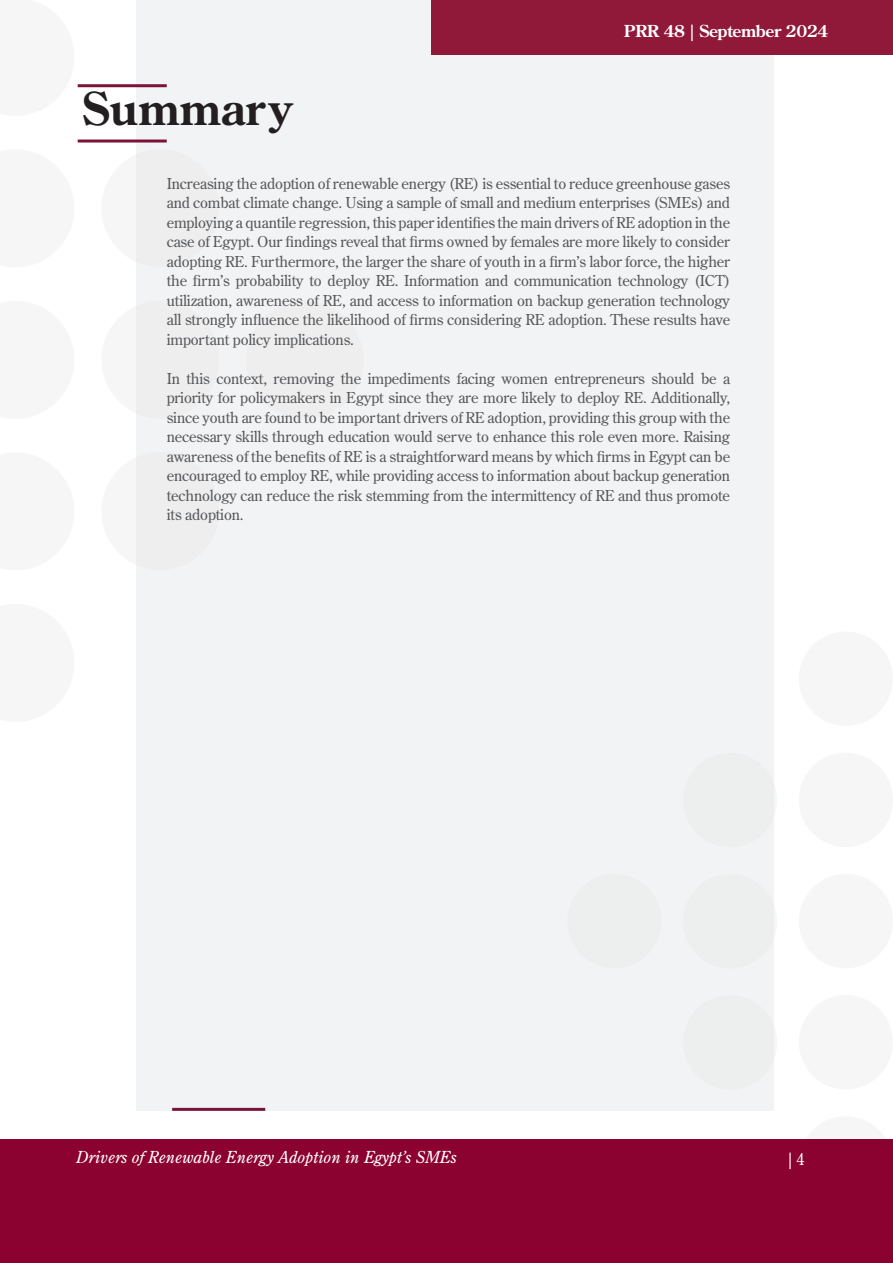
<style>
.page{position:relative;width:893px;height:1263px;background:#fff}
.page>*{position:absolute;margin:0;border:0;box-sizing:border-box;transform-origin:0 0}
.t1{font:700 45px "Century Old Style Std";color:#231f20}
.t2{font:italic 16.5px "Century Old Style Std";color:#fff}
.t3{font:700 16.5px "Century Old Style Std";letter-spacing:-.02em;color:#fff}
.t4{font:16.5px "Century Old Style Std";color:#fff}
.t5{font:15px/19.5px "Century Old Style Std";letter-spacing:-.01em;color:#57585a;text-align:justify}
</style>
<div class="page">
<div style="left:101px;top:149px;width:118px;height:118px;background:#f6f6f6;border-radius:50%"></div>
<div style="left:101px;top:301px;width:118px;height:118px;background:#f6f6f6;border-radius:50%"></div>
<div style="left:101px;top:452px;width:118px;height:118px;background:#f6f6f6;border-radius:50%"></div>
<div style="left:137px;top:0;width:637px;height:1110px;background:#f2f3f4"></div>
<div style="left:431px;top:0;width:462px;height:54px;background:#901839"></div>
<div style="left:799px;top:1116px;width:94px;height:95px;background:#f6f6f6;border-radius:50%"></div>
<div style="left:799px;top:995px;width:94px;height:94px;background:#f6f6f6;border-radius:50%"></div>
<div style="left:799px;top:874px;width:94px;height:94px;background:#f6f6f6;border-radius:50%"></div>
<div style="left:799px;top:753px;width:94px;height:94px;background:#f6f6f6;border-radius:50%"></div>
<div style="left:683px;top:995px;width:94px;height:95px;background:#edefef;border-radius:50%"></div>
<div style="left:683px;top:874px;width:94px;height:94px;background:#edefef;border-radius:50%"></div>
<div style="left:683px;top:753px;width:94px;height:94px;background:#edefef;border-radius:50%"></div>
<div style="left:567px;top:874px;width:95px;height:94px;background:#edefef;border-radius:50%"></div>
<div style="left:0;top:1139px;width:893px;height:124px;background:#8b012f"></div>
<hr style="left:78px;top:140px;width:89px;height:3px;background:#7b1237">
<hr style="left:172px;top:1108px;width:93px;height:3px;background:#7b1237">
<hr style="left:78px;top:84px;width:89px;height:3px;background:#7b1237">
<p class="t1" style="left:82px;top:79px;width:211px">Summary</p>
<p class="t3" style="left:624px;top:20px;width:206px">PRR 48 | September 2024</p>
<p class="t5" style="left:167px;top:173px;width:565px">Increasing the adoption of renewable energy (RE) is essential to reduce greenhouse gases and combat climate change. Using a sample of small and medium enterprises (SMEs) and employing a quantile regression, this paper identifies the main drivers of RE adoption in the case of Egypt. Our findings reveal that firms owned by females are more likely to consider adopting RE. Furthermore, the larger the share of youth in a firm’s labor force, the higher the firm’s probability to deploy RE. Information and communication technology (ICT) utilization, awareness of RE, and access to information on backup generation technology all strongly influence the likelihood of firms considering RE adoption. These results have important policy implications.</p>
<p class="t5" style="left:167px;top:368px;width:565px">In this context, removing the impediments facing women entrepreneurs should be a priority for policymakers in Egypt since they are more likely to deploy RE. Additionally, since youth are found to be important drivers of RE adoption, providing this group with the necessary skills through education would serve to enhance this role even more. Raising awareness of the benefits of RE is a straightforward means by which firms in Egypt can be encouraged to employ RE, while providing access to information about backup generation technology can reduce the risk stemming from the intermittency of RE and thus promote its adoption.</p>
<p class="t2" style="left:76px;top:1147px;width:382px">Drivers of Renewable Energy Adoption in Egypt’s SMEs</p>
<p class="t4" style="left:788px;top:1149px;width:18px">| 4</p>
</div>
